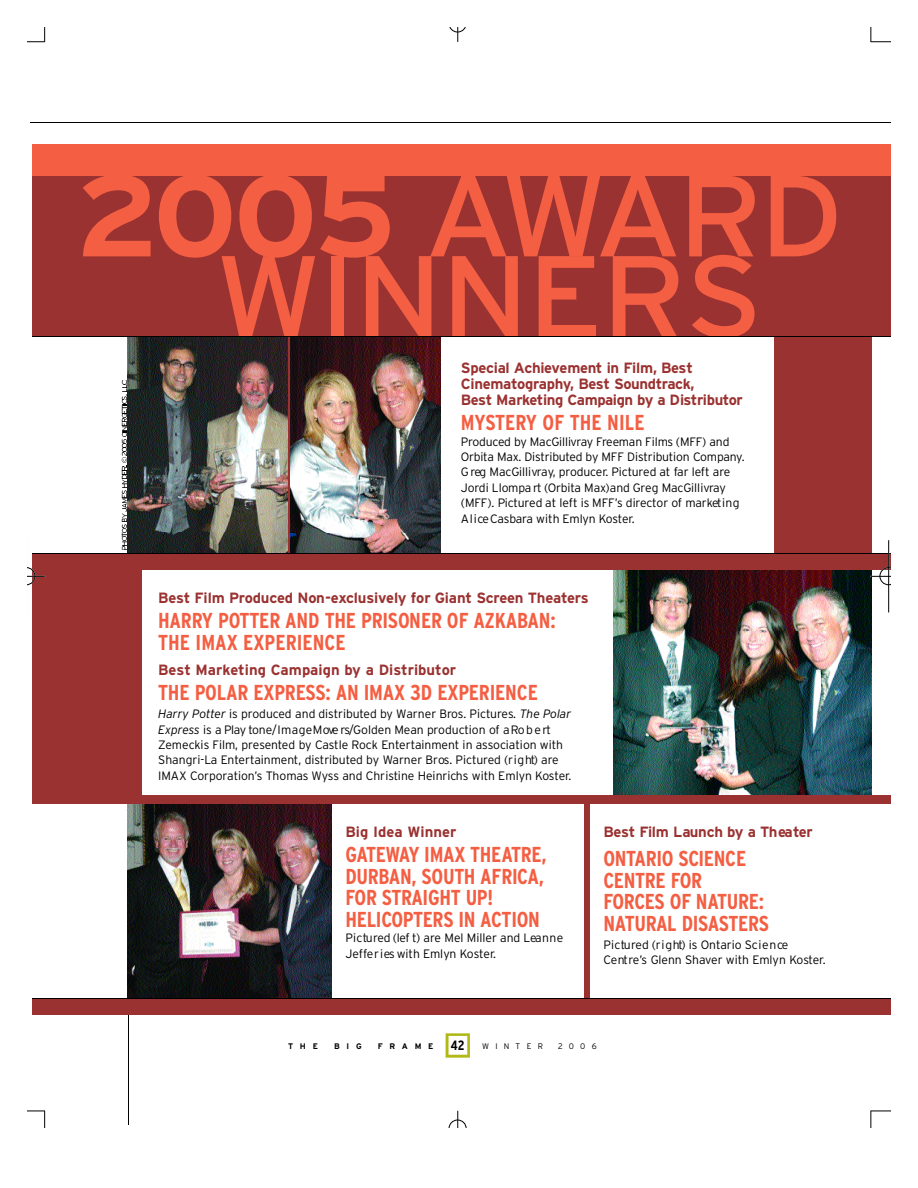
<style>
.page{position:relative;width:918px;height:1188px;background:#fff}
.page>*{position:absolute;margin:0;border:0;box-sizing:border-box;transform-origin:0 0}
.t1{font:115.2px "Interstate";color:#f45e42;scale:1.07 1}
.t2{font:700 condensed 21.6px/21.6px "Interstate";letter-spacing:-.015em;color:#f45e42}
.t3{font:700 14.85px/16.2px "Interstate";letter-spacing:-.02em;color:#9a3231}
.t4{font:700 14.85px "Interstate";color:#9a3231}
.t5{font:700 condensed 13.5px "Interstate";color:#000}
.t6{font:300 12.15px/15.5px "Interstate";letter-spacing:-.005em;color:#000}
.t7{font:700 8.1px "Interstate";letter-spacing:.815em;color:#000}
.t8{font:300 8.1px "Interstate";letter-spacing:.775em;color:#000}
.s1{font-weight:700}
.s2{font-style:italic}
</style>
<div class="page">
<div style="left:774px;top:318px;width:97px;height:242px;background:#9a3231"></div>
<div style="left:584px;top:797px;width:6px;height:210px;background:#9a3231"></div>
<hr style="left:128px;top:270px;width:1px;height:854px;background:#000">
<img style="left:614px;top:570px;width:258px;height:225px">
<img style="left:128px;top:337px;width:161px;height:216px">
<img style="left:290px;top:337px;width:151px;height:216px">
<img style="left:128px;top:803px;width:204px;height:195px">
<div style="left:33px;top:144px;width:858px;height:192px;background:#f45e42"></div>
<div style="left:33px;top:177px;width:858px;height:160px;background:#9a3231"></div>
<svg style="left:446px;top:1033px;width:24px;height:25px"></svg>
<svg style="left:121px;top:381px;width:6px;height:168px"></svg>
<hr style="left:30px;top:123px;width:861px;height:1px;background:#000">
<div style="left:33px;top:999px;width:858px;height:16px;background:#9a3231"></div>
<div style="left:33px;top:554px;width:858px;height:16px;background:#9a3231"></div>
<div style="left:33px;top:560px;width:109px;height:239px;background:#9a3231"></div>
<hr style="left:289px;top:323px;width:1px;height:238px;background:#9a3231">
<div style="left:33px;top:795px;width:858px;height:8px;background:#9a3231"></div>
<hr style="left:33px;top:553px;width:858px;height:1px;background:#000">
<hr style="left:33px;top:336px;width:858px;height:1px;background:#000">
<hr style="left:33px;top:998px;width:858px;height:1px;background:#000">
<svg style="left:27px;top:27px;width:18px;height:16px"></svg>
<svg style="left:870px;top:27px;width:21px;height:16px"></svg>
<svg style="left:27px;top:1110px;width:18px;height:18px"></svg>
<svg style="left:870px;top:1110px;width:21px;height:18px"></svg>
<svg style="left:449px;top:27px;width:17px;height:15px"></svg>
<svg style="left:448px;top:1110px;width:19px;height:18px"></svg>
<hr style="left:888px;top:540px;width:1px;height:72px;background:#000">
<svg style="left:870px;top:567px;width:21px;height:19px"></svg>
<svg style="left:27px;top:567px;width:18px;height:19px"></svg>
<h1 class="t1" style="left:75px;top:164px;width:719px"><span class="s1">20 0 5</span> AWA R D</h1>
<h1 class="t1" style="left:215px;top:245px;width:513px">W IN N E R S</h1>
<p class="t3" style="left:461px;top:360px;width:284px">Special Ac h ieve m e nt in Film, Best<br>C in e m a to g ra p hy, Best So u n d track,<br>Best Marketing Ca m paign by a Distrib u tor</p>
<h2 class="t2" style="left:461px;top:413px;width:185px">MYSTERY OF THE NILE</h2>
<p class="t6" style="left:461px;top:434px;width:285px">P ro d u ced by MacGillivray Freeman Films (MFF) and<br>O r b ita Max. Distr ib u ted by MFF Distribution Co m pa ny.<br>G reg MacGillivray, pro d u ce r. Pictu red at far left are<br>J o rdi Llompa rt (O r b ita Max)and Greg MacGillivray (MFF). Pictu red at left is MFF’s dire c tor of market in g A l i ceCa s ba ra with Emlyn Koste r.</p>
<p class="t3" style="left:158px;top:591px;width:432px">Best Film Pro d u ced Non-exc lu s ively for Giant Sc reen Th ea te rs</p>
<h2 class="t2" style="left:158px;top:611px;width:399px">H A R RY POTTER AND THE PRISONER OF AZKABA N :<br>THE IMAX EXPERIENCE</h2>
<p class="t4" style="left:158px;top:663px;width:300px">Best Marketing Campaign by a Distributor</p>
<h2 class="t2" style="left:158px;top:682px;width:381px">THE POLAR EXPRESS: AN IMAX 3D EXPERIENCE</h2>
<p class="t6" style="left:158px;top:707px;width:415px"><span class="s2">Harry Potte r</span> is pro d u ced and distr ib u ted by Warner Bros. Pictu res. <span class="s2">The Po la r E x p ress</span> is a Play to n e/ Im a g e M ove rs/Golden Mean production of a Ro b e rt Zemeckis Film, prese nted by Ca stle Rock Ente rta in m e nt in association with Shangri-La Ente rta in m e nt, distr ib u ted by Warner Bros. Pictu red (r i g ht) are IMAX Co r p o ra tio n’s Thomas Wyss and Christine Heinrichs with Emlyn Koste r.</p>
<p class="t4" style="left:345px;top:825px;width:112px">Big Idea Winner</p>
<h2 class="t2" style="left:345px;top:845px;width:203px">GAT E WAY IMAX THEAT R E ,<br>D U R BAN, SOUTH AFRICA,<br>FOR ST RAIGHT UP!<br>H E L ICO PTERS IN ACT IO N</h2>
<p class="t6" style="left:345px;top:931px;width:219px">P ic tu red (lef t) are Mel Miller and Lea n n e<br>J effe r i es with Emlyn Koste r.</p>
<p class="t3" style="left:603px;top:825px;width:211px">Best Film Launch by a Th ea te r</p>
<h2 class="t2" style="left:603px;top:849px;width:167px">O N TARIO SCIENCE<br>CENTRE FOR<br>FO RC ES OF NAT U R E :<br>N AT U RAL DISAST E R S</h2>
<p class="t6" style="left:603px;top:937px;width:224px">P ic tu red (r i g ht) is Ontario Sc ie n ce<br>Ce nt re’s Glenn Shaver with Emlyn Koste r.</p>
<p class="t7" style="left:288px;top:1042px;width:31px">THE</p>
<p class="t7" style="left:334px;top:1042px;width:29px">BIG</p>
<p class="t7" style="left:378px;top:1042px;width:57px">FRA M E</p>
<p class="t5" style="left:451px;top:1039px;width:15px">42</p>
<p class="t8" style="left:482px;top:1042px;width:62px">WINTER</p>
<p class="t8" style="left:558px;top:1042px;width:40px">2 0 0 6</p>
</div>
